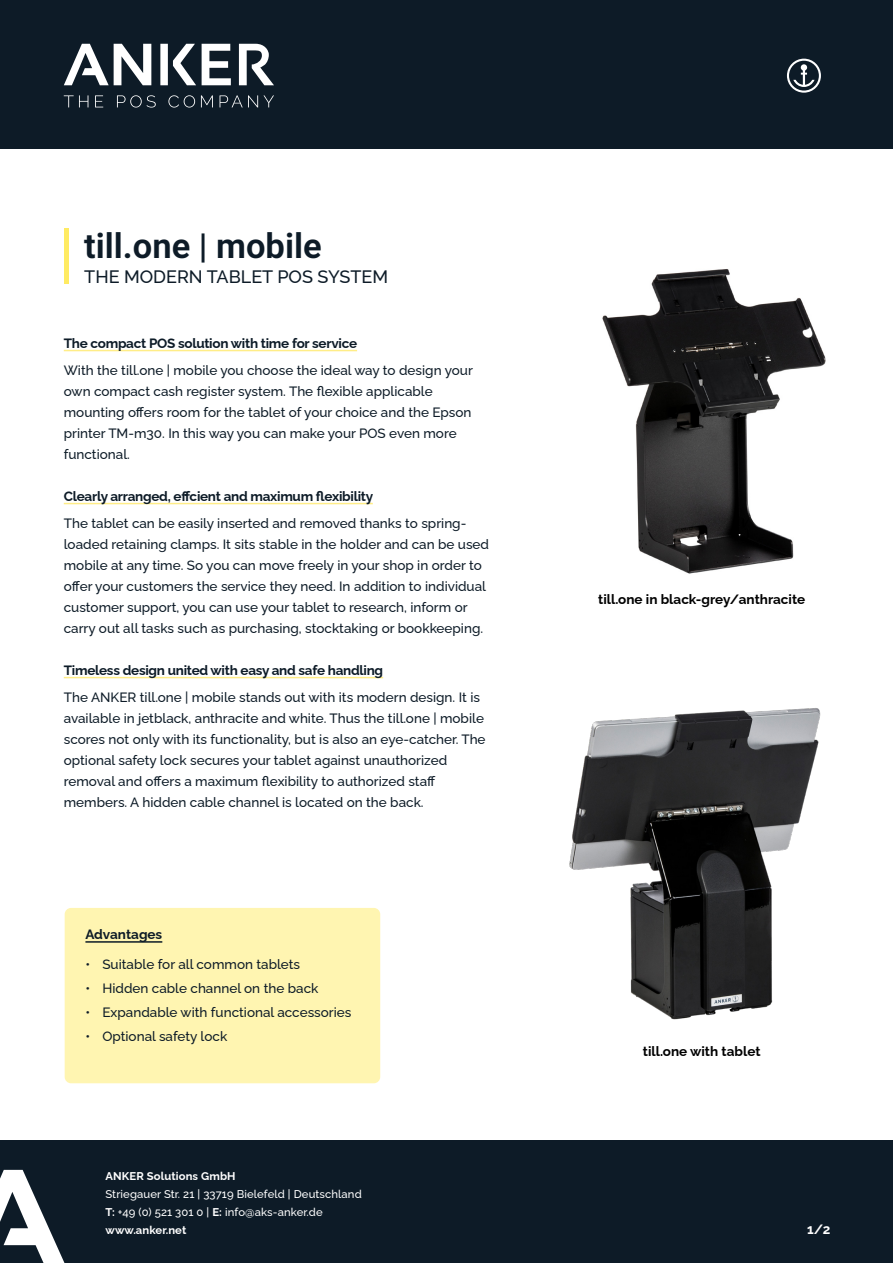
<style>
.page{position:relative;width:893px;height:1263px;background:#fff}
.page>*{position:absolute;margin:0;border:0;box-sizing:border-box;transform-origin:0 0}
.t1{font:600 34.5px "Heebo";color:#0d1b27}
.t2{font:500 18px "Raleway";color:#0d1b27}
.t3{font:500 13.5px/21px "Raleway";color:#0d1b27}
.t4{font:700 13.5px "Raleway";letter-spacing:-.02em;color:#0d1b27}
.t5{font:700 13.5px "Raleway";color:#000}
.t6{font:700 13.5px "Raleway";color:#0d1b27}
.t7{font:700 13.5px "Raleway";color:#fff}
.t8{font:500 11.25px/18px "Raleway";letter-spacing:.01em;color:#fff}
.t9{font:700 11.25px "Raleway";letter-spacing:.01em;color:#fff}
.s1{font-weight:700}
</style>
<div class="page">
<hr style="left:64px;top:350px;width:293px;height:1px;background:#ffed87">
<hr style="left:64px;top:503px;width:309px;height:1px;background:#ffed87">
<hr style="left:64px;top:677px;width:319px;height:1px;background:#ffed87">
<img style="left:602px;top:269px;width:224px;height:305px">
<img style="left:569px;top:708px;width:252px;height:312px">
<div style="left:0;top:0;width:893px;height:149px;background:#0d1b27"></div>
<svg style="left:202px;top:44px;width:29px;height:41px"></svg>
<svg style="left:239px;top:44px;width:35px;height:41px"></svg>
<svg style="left:160px;top:44px;width:36px;height:41px"></svg>
<svg style="left:64px;top:44px;width:87px;height:41px"></svg>
<svg style="left:64px;top:95px;width:24px;height:12px"></svg>
<svg style="left:95px;top:95px;width:8px;height:12px"></svg>
<svg style="left:117px;top:95px;width:39px;height:13px"></svg>
<svg style="left:168px;top:95px;width:27px;height:13px"></svg>
<svg style="left:201px;top:95px;width:12px;height:12px"></svg>
<svg style="left:220px;top:95px;width:54px;height:12px"></svg>
<hr style="left:64px;top:228px;width:4px;height:55px;background:#ffeb63">
<div style="left:0;top:1140px;width:893px;height:123px;background:#0d1b27"></div>
<svg style="left:0;top:1170px;width:64px;height:93px"></svg>
<div style="left:65px;top:908px;width:315px;height:175px;background:#fff5b1;border-radius:6px"></div>
<hr style="left:85px;top:941px;width:77px;height:2px;background:#0d1b27">
<svg style="left:787px;top:59px;width:34px;height:34px"></svg>
<h1 class="t1" style="left:84px;top:222px;width:239px">till.one | mobile</h1>
<h2 class="t2" style="left:84px;top:263px;width:305px">THE MODERN TABLET POS SYSTEM</h2>
<p class="t4" style="left:64px;top:332px;width:295px">The compact POS solution with time for service</p>
<p class="t3" style="left:64px;top:358px;width:411px">With the till.one | mobile you choose the ideal way to design your own compact cash register system. The flexible applicable mounting offers room for the tablet of your choice and the Epson printer TM-m30. In this way you can make your POS even more functional.</p>
<p class="t4" style="left:64px;top:485px;width:311px">Clearly arranged, effcient and maximum flexibility</p>
<p class="t3" style="left:64px;top:511px;width:427px">The tablet can be easily inserted and removed thanks to spring&shy;loaded retaining clamps. It sits stable in the holder and can be used mobile at any time. So you can move freely in your shop in order to offer your customers the service they need. In addition to individual customer support, you can use your tablet to research, inform or carry out all tasks such as purchasing, stocktaking or bookkeeping.</p>
<p class="t4" style="left:64px;top:659px;width:321px">Timeless design united with easy and safe handling</p>
<p class="t3" style="left:64px;top:685px;width:423px">The ANKER till.one | mobile stands out with its modern design. It is available in jetblack, anthracite and white. Thus the till.one | mobile scores not only with its functionality, but is also an eye-catcher. The optional safety lock secures your tablet against unauthorized removal and offers a maximum flexibility to authorized staff members. A hidden cable channel is located on the back.</p>
<p class="t6" style="left:85px;top:923px;width:78px">Advantages</p>
<p class="t3" style="left:85px;top:952px;width:216px">• Suitable for all common tablets</p>
<p class="t3" style="left:85px;top:976px;width:235px">• Hidden cable channel on the back</p>
<p class="t3" style="left:85px;top:1000px;width:268px">• Expandable with functional accessories</p>
<p class="t3" style="left:85px;top:1024px;width:143px">• Optional safety lock</p>
<p class="t9" style="left:105px;top:1167px;width:132px">ANKER Solutions GmbH</p>
<p class="t8" style="left:105px;top:1184px;width:258px">Striegauer Str. 21 | 33719 Bielefeld | Deutschland<br><span class="s1">T:</span> +49 (0) 521 301 0 | <span class="s1">E:</span> info@aks-anker.de <span class="s1">www.anker.net</span></p>
<p class="t5" style="left:598px;top:588px;width:209px">till.one in black-grey/anthracite</p>
<p class="t5" style="left:643px;top:1040px;width:119px">till.one with tablet</p>
<p class="t7" style="left:807px;top:1219px;width:25px">1/2</p>
</div>
